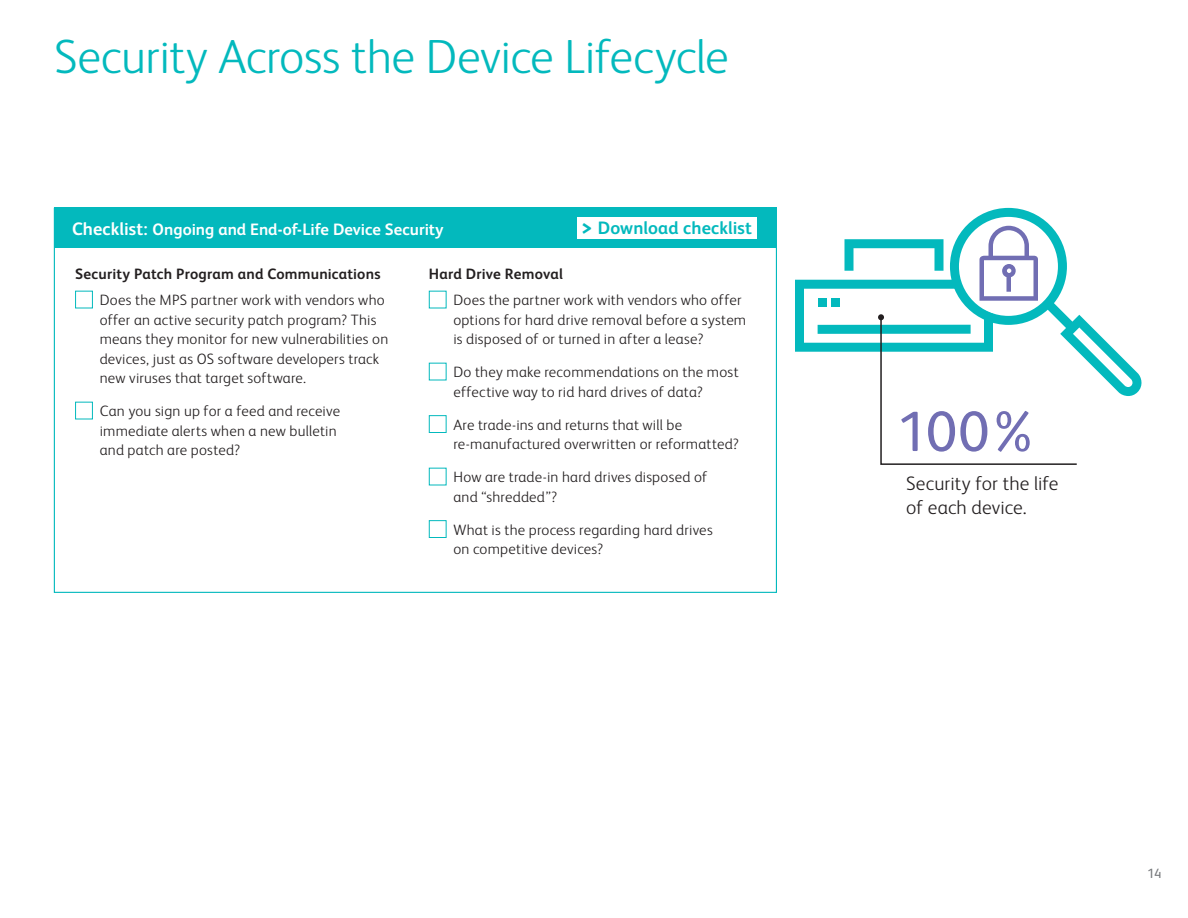
<style>
.page{position:relative;width:1188px;height:918px;background:#fff}
.page>*{position:absolute;margin:0;border:0;box-sizing:border-box;transform-origin:0 0}
.Hightlighted_Text{font:57px "Xerox Sans";color:#716eb3}
.Title_-_Case_Study{font:300 48px "Xerox Sans";letter-spacing:-.01em;color:#03b9bd}
.Hightlighted_Text-2{font:300 19.5px/24px "Xerox Sans";letter-spacing:.005em;color:#231f20}
.Body_Text_-_Case_Stu{font:700 18px "Xerox Sans";letter-spacing:.01em;color:#03b9bd}
.Body_Text_-_Case_Stu-2{font:700 16.5px "Xerox Sans";color:#fff}
.Body_Text_-_Case_Stu-3{font:300 15px/19.5px "Xerox Sans";letter-spacing:.015em;color:#231f20}
.Subhead_2{font:700 15px "Xerox Sans";letter-spacing:.01em;color:#231f20}
.t1{font:13.5px "Xerox Sans";color:#76787b}
.s1{font-size:18px}
.s2{font-size:22.5px}
</style>
<div class="page">
<div style="left:75px;top:291px;width:18px;height:17px;border:1px solid #03b9bd"></div>
<div style="left:75px;top:402px;width:18px;height:17px;border:1px solid #03b9bd"></div>
<div style="left:429px;top:291px;width:18px;height:17px;border:1px solid #03b9bd"></div>
<div style="left:429px;top:363px;width:18px;height:17px;border:1px solid #03b9bd"></div>
<div style="left:429px;top:415px;width:18px;height:18px;border:1px solid #03b9bd"></div>
<div style="left:429px;top:468px;width:18px;height:17px;border:1px solid #03b9bd"></div>
<div style="left:429px;top:520px;width:18px;height:18px;border:1px solid #03b9bd"></div>
<div style="left:54px;top:208px;width:723px;height:40px;background:#03b9bd"></div>
<svg style="left:795px;top:208px;width:347px;height:257px"></svg>
<div style="left:578px;top:217px;width:179px;height:22px;background:#fff"></div>
<p class="Title_-_Case_Study" style="left:54px;top:26px;width:676px">Security Across the Device Lifecycle</p>
<p class="Body_Text_-_Case_Stu-2" style="left:72px;top:218px;width:373px"><span class="s1">Checklist:</span> Ongoing and End-of-Life Device Security</p>
<p class="Body_Text_-_Case_Stu" style="left:581px;top:216px;width:172px"><span class="s2">&gt;</span> Download checklist</p>
<p class="Subhead_2" style="left:75px;top:263px;width:307px">Security Patch Program and Communications</p>
<p class="Body_Text_-_Case_Stu-3" style="left:100px;top:290px;width:290px">Does the MPS partner work with vendors who offer an active security patch program? This means they monitor for new vulnerabilities on devices, just as OS software developers track new viruses that target software.</p>
<p class="Body_Text_-_Case_Stu-3" style="left:100px;top:401px;width:242px">Can you sign up for a feed and receive immediate alerts when a new bulletin and patch are posted?</p>
<p class="Subhead_2" style="left:429px;top:263px;width:135px">Hard Drive Removal</p>
<p class="Body_Text_-_Case_Stu-3" style="left:453px;top:290px;width:294px">Does the partner work with vendors who offer options for hard drive removal before a system is disposed of or turned in after a lease?</p>
<p class="Body_Text_-_Case_Stu-3" style="left:453px;top:362px;width:287px">Do they make recommendations on the most effective way to rid hard drives of data?</p>
<p class="Body_Text_-_Case_Stu-3" style="left:453px;top:414px;width:287px">Are trade-ins and returns that will be re-manufactured overwritten or reformatted?</p>
<p class="Body_Text_-_Case_Stu-3" style="left:453px;top:467px;width:255px">How are trade-in hard drives disposed of and “shredded”?</p>
<p class="Body_Text_-_Case_Stu-3" style="left:453px;top:519px;width:261px">What is the process regarding hard drives on competitive devices?</p>
<p class="Hightlighted_Text" style="left:897px;top:394px;width:146px">100%</p>
<p class="Hightlighted_Text-2" style="left:906px;top:471px;width:154px">Security for the life of each device.</p>
<p class="t1" style="left:1148px;top:864px;width:16px">14</p>
</div>
